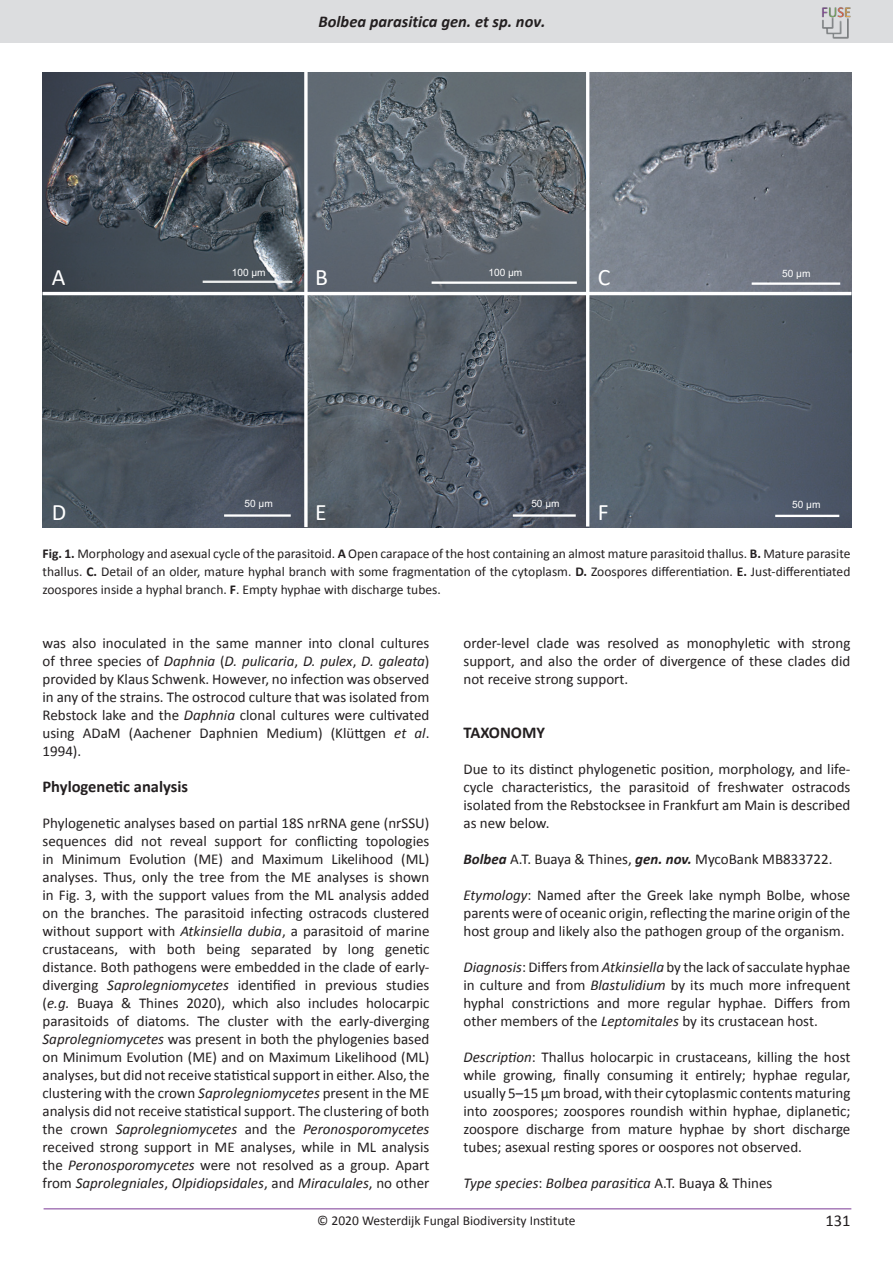
<style>
.page{position:relative;width:893px;height:1263px;background:#fff}
.page>*{position:absolute;margin:0;border:0;box-sizing:border-box;transform-origin:0 0}
.t1{font:23.55px "Calibri";color:#fff}
.t2{font:italic 700 16.5px "Calibri";color:#231f20}
.t3{font:700 16.5px "Calibri";color:#231f20}
.t4{font:16.5px "Calibri";color:#231f20}
.t5{font:15px/18px "Calibri";color:#231f20;text-align:justify}
.t6{font:italic 15px "Calibri";color:#231f20}
.t7{font:13.5px/18px "Calibri";color:#231f20;text-align:justify}
.t8{font:10.05px "Arial";letter-spacing:-.005em;color:#fff}
.s1{font-weight:700}
.s2{font-style:italic}
.s3{font-weight:700;font-style:italic}
.s4{font-style:normal}
</style>
<div class="page">
<div style="left:0;top:0;width:893px;height:43px;background:#dcdddf"></div>
<hr style="left:44px;top:1208px;width:807px;height:1px;background:#7b3996">
<img style="left:822px;top:7px;width:29px;height:32px">
<img style="left:43px;top:72px;width:808px;height:455px">
<hr style="left:513px;top:514px;width:63px;height:3px;background:#fff">
<hr style="left:224px;top:514px;width:67px;height:3px;background:#fff">
<hr style="left:203px;top:281px;width:89px;height:2px;background:#edeeed">
<hr style="left:432px;top:281px;width:145px;height:3px;background:#fff">
<hr style="left:752px;top:282px;width:88px;height:3px;background:#fff">
<hr style="left:775px;top:515px;width:64px;height:2px;background:#fff">
<svg style="left:304px;top:72px;width:4px;height:455px"></svg>
<hr style="left:586px;top:72px;width:3px;height:454px;background:#fff">
<hr style="left:43px;top:292px;width:808px;height:3px;background:#fff">
<p class="t2" style="left:319px;top:11px;width:228px">Bolbea parasitica gen. et sp. nov.</p>
<p class="t8" style="left:232px;top:265px;width:35px">100 µm</p>
<p class="t8" style="left:488px;top:266px;width:35px">100 µm</p>
<p class="t8" style="left:782px;top:267px;width:30px">50 µm</p>
<h1 class="t1" style="left:52px;top:261px;width:15px">A</h1>
<h1 class="t1" style="left:315px;top:261px;width:14px">B</h1>
<h1 class="t1" style="left:598px;top:261px;width:14px">C</h1>
<p class="t8" style="left:245px;top:497px;width:30px">50 µm</p>
<p class="t8" style="left:531px;top:497px;width:30px">50 µm</p>
<p class="t8" style="left:792px;top:498px;width:30px">50 µm</p>
<p class="t7" style="left:43px;top:545px;width:809px"><span class="s1">Fig. 1.</span> Morphology and asexual cycle of the parasitoid. <span class="s1">A</span> Open carapace of the host containing an almost mature parasitoid thallus. <span class="s1">B.</span> Mature parasite thallus. <span class="s1">C.</span> Detail of an older, mature hyphal branch with some fragmentation of the cytoplasm. <span class="s1">D.</span> Zoospores differentiation. <span class="s1">E.</span> Just-differentiated zoospores inside a hyphal branch. <span class="s1">F</span>. Empty hyphae with discharge tubes.</p>
<h1 class="t1" style="left:52px;top:496px;width:16px">D</h1>
<h1 class="t1" style="left:315px;top:496px;width:13px">E</h1>
<h1 class="t1" style="left:598px;top:496px;width:12px">F</h1>
<p class="t5" style="left:43px;top:634px;width:388px">was also inoculated in the same manner into clonal cultures of three species of <span class="s2">Daphnia</span> (<span class="s2">D. pulicaria</span>, <span class="s2">D. pulex</span>, <span class="s2">D. galeata</span>) provided by Klaus Schwenk. However, no infection was observed in any of the strains. The ostrocod culture that was isolated from Rebstock lake and the <span class="s2">Daphnia</span> clonal cultures were cultivated using ADaM (Aachener Daphnien Medium) (Klüttgen <span class="s2">et al</span>.<br>1994).</p>
<p class="t3" style="left:43px;top:776px;width:147px">Phylogenetic analysis</p>
<p class="t5" style="left:43px;top:814px;width:388px">Phylogenetic analyses based on partial 18S nrRNA gene (nrSSU) sequences did not reveal support for conflicting topologies in Minimum Evolution (ME) and Maximum Likelihood (ML) analyses. Thus, only the tree from the ME analyses is shown in Fig. 3, with the support values from the ML analysis added on the branches. The parasitoid infecting ostracods clustered without support with <span class="s2">Atkinsiella dubia</span>, a parasitoid of marine crustaceans, with both being separated by long genetic distance. Both pathogens were embedded in the clade of early&shy;diverging <span class="s2">Saprolegniomycetes</span> identified in previous studies (<span class="s2">e.g.</span> Buaya &amp; Thines 2020), which also includes holocarpic parasitoids of diatoms. The cluster with the early-diverging <span class="s2">Saprolegniomycetes</span> was present in both the phylogenies based on Minimum Evolution (ME) and on Maximum Likelihood (ML) analyses, but did not receive statistical support in either. Also, the clustering with the crown <span class="s2">Saprolegniomycetes</span> present in the ME analysis did not receive statistical support. The clustering of both the crown <span class="s2">Saprolegniomycetes</span> and the <span class="s2">Peronosporomycetes </span>received strong support in ME analyses, while in ML analysis the <span class="s2">Peronosporomycetes</span> were not resolved as a group. Apart from <span class="s2">Saprolegniales</span>, <span class="s2">Olpidiopsidales</span>, and <span class="s2">Miraculales</span>, no other</p>
<p class="t5" style="left:463px;top:634px;width:388px">order-level clade was resolved as monophyletic with strong support, and also the order of divergence of these clades did not receive strong support.</p>
<p class="t3" style="left:463px;top:722px;width:83px">TAXONOMY</p>
<p class="t5" style="left:463px;top:760px;width:388px">Due to its distinct phylogenetic position, morphology, and life&shy;cycle characteristics, the parasitoid of freshwater ostracods isolated from the Rebstocksee in Frankfurt am Main is described as new below.</p>
<p class="t5" style="left:463px;top:850px;width:371px"><span class="s3">Bolbea</span> A.T. Buaya &amp; Thines, <span class="s3">gen. nov.</span> MycoBank MB833722.</p>
<p class="t5" style="left:463px;top:886px;width:388px"><span class="s2">Etymology</span>: Named after the Greek lake nymph Bolbe, whose parents were of oceanic origin, reflecting the marine origin of the host group and likely also the pathogen group of the organism.</p>
<p class="t5" style="left:463px;top:958px;width:388px"><span class="s2">Diagnosis</span>: Differs from <span class="s2">Atkinsiella</span> by the lack of sacculate hyphae in culture and from <span class="s2">Blastulidium</span> by its much more infrequent hyphal constrictions and more regular hyphae. Differs from other members of the <span class="s2">Leptomitales</span> by its crustacean host.</p>
<p class="t5" style="left:463px;top:1048px;width:388px"><span class="s2">Description</span>: Thallus holocarpic in crustaceans, killing the host while growing, finally consuming it entirely; hyphae regular, usually 5–15 µm broad, with their cytoplasmic contents maturing into zoospores; zoospores roundish within hyphae, diplanetic; zoospore discharge from mature hyphae by short discharge tubes; asexual resting spores or oospores not observed.</p>
<p class="t6" style="left:463px;top:1173px;width:310px">Type species<span class="s4">:</span> Bolbea parasitica <span class="s4">A.T. Buaya &amp; Thines</span></p>
<p class="t7" style="left:317px;top:1212px;width:260px">© 2020 Westerdijk Fungal Biodiversity Institute</p>
<p class="t4" style="left:825px;top:1210px;width:27px">131</p>
</div>
